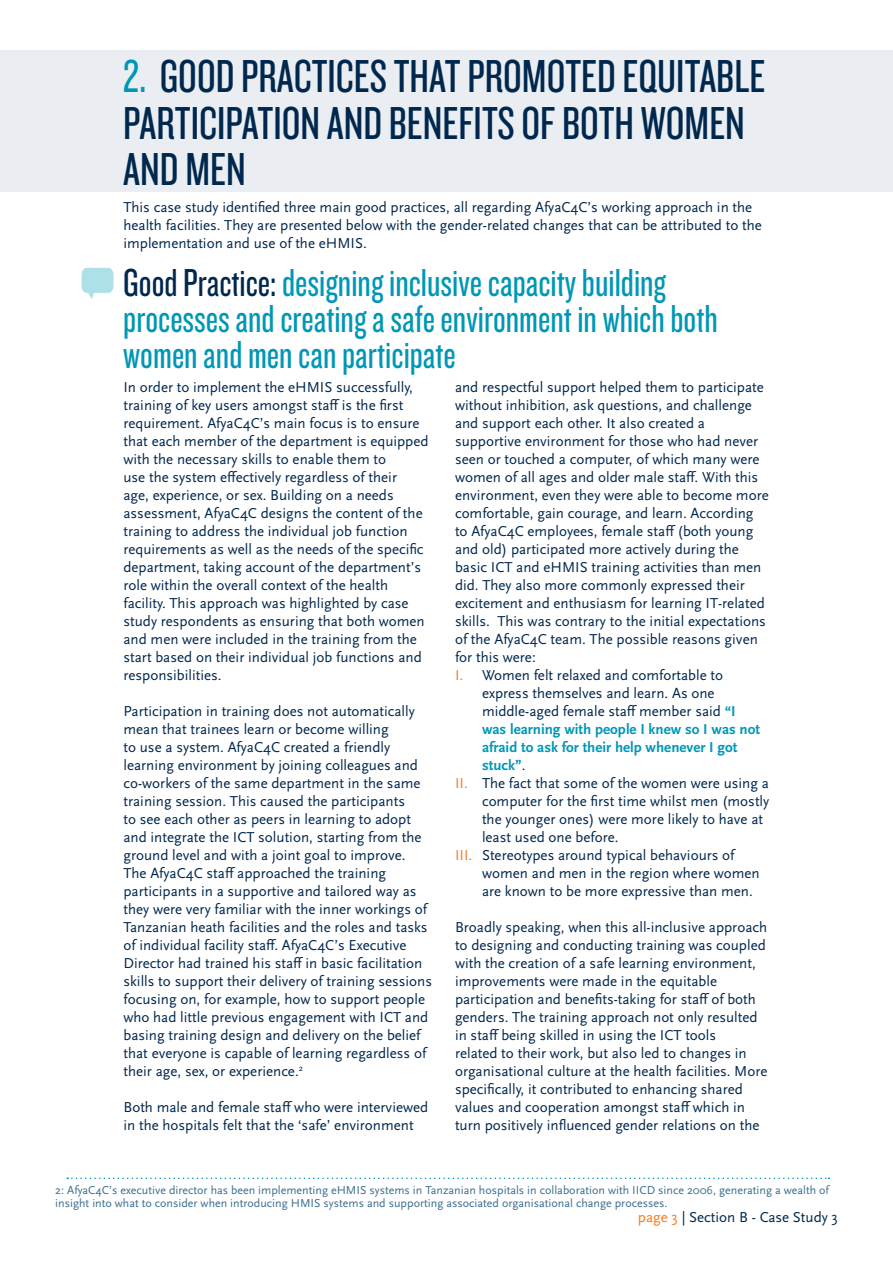
<style>
.page{position:relative;width:893px;height:1263px;background:#fff}
.page>*{position:absolute;margin:0;border:0;box-sizing:border-box;transform-origin:0 0}
.t1{font:48px/46.5px "Knockout 28 Junior Feathrwt";color:#00274d}
.t2{font:40.5px/36px "Knockout 28 Junior Feathrwt";color:#0097b6}
.t3{font:15px/18px "Scala Sans OT";color:#00274d}
.t4{font:700 15px "Scala Sans OT";color:#0097b6}
.t5{font:12px/13.5px "Scala Sans OT";color:#3b6e8f}
.s1{color:#0097b6}
.s2{color:#00274d}
.s3{color:#f47b20}
.s4{font-weight:700;color:#0097b6}
.s5{font-weight:400;color:#00274d}
</style>
<div class="page">
<div style="left:0;top:50px;width:893px;height:142px;background:#eaeef2"></div>
<svg style="left:67px;top:1177px;width:762px;height:2px"></svg>
<svg style="left:82px;top:268px;width:32px;height:31px"></svg>
<h1 class="t1" style="left:123px;top:52px;width:644px"><span class="s1">2.</span> GOOD PRACTICES THAT PROMOTED EQUITABLE<br>PARTICIPATION AND BENEFITS OF BOTH WOMEN<br>AND MEN</h1>
<p class="t3" style="left:123px;top:198px;width:640px">This case study identified three main good practices, all regarding AfyaC4C’s working approach in the health facilities. They are presented below with the gender-related changes that can be attributed to the implementation and use of the eHMIS.</p>
<h2 class="t2" style="left:123px;top:263px;width:596px"><span class="s2">Good Practice:</span> designing inclusive capacity building processes and creating a safe environment in which both women and men can participate</h2>
<p class="t3" style="left:123px;top:379px;width:307px">In order to implement the eHMIS successfully, training of key users amongst staff is the first requirement. AfyaC4C’s main focus is to ensure that each member of the department is equipped with the necessary skills to enable them to<br>use the system effectively regardless of their<br>age, experience, or sex. Building on a needs assessment, AfyaC4C designs the content of the training to address the individual job function requirements as well as the needs of the specific department, taking account of the department’s role within the overall context of the health facility. This approach was highlighted by case study respondents as ensuring that both women and men were included in the training from the start based on their individual job functions and responsibilities.</p>
<p class="t3" style="left:123px;top:703px;width:310px">Participation in training does not automatically mean that trainees learn or become willing<br>to use a system. AfyaC4C created a friendly learning environment by joining colleagues and co-workers of the same department in the same training session. This caused the participants<br>to see each other as peers in learning to adopt and integrate the ICT solution, starting from the ground level and with a joint goal to improve.<br>The AfyaC4C staff approached the training participants in a supportive and tailored way as they were very familiar with the inner workings of Tanzanian heath facilities and the roles and tasks of individual facility staff. AfyaC4C’s Executive Director had trained his staff in basic facilitation skills to support their delivery of training sessions focusing on, for example, how to support people who had little previous engagement with ICT and basing training design and delivery on the belief that everyone is capable of learning regardless of their age, sex, or experience.<sup>2</sup></p>
<p class="t3" style="left:123px;top:1099px;width:306px">Both male and female staff who were interviewed in the hospitals felt that the ‘safe’ environment</p>
<p class="t3" style="left:455px;top:379px;width:310px">and respectful support helped them to participate</p>
<p class="t3" style="left:455px;top:397px;width:298px">without inhibition, ask questions, and challenge</p>
<p class="t3" style="left:455px;top:415px;width:251px">and support each other. It also created a</p>
<p class="t3" style="left:455px;top:433px;width:305px">supportive environment for those who had never</p>
<p class="t3" style="left:455px;top:451px;width:306px">seen or touched a computer, of which many were</p>
<p class="t3" style="left:455px;top:469px;width:305px">women of all ages and older male staff. With this</p>
<p class="t3" style="left:455px;top:487px;width:315px">environment, even they were able to become more</p>
<p class="t3" style="left:455px;top:505px;width:300px">comfortable, gain courage, and learn. According</p>
<p class="t3" style="left:455px;top:523px;width:300px">to AfyaC4C employees, female staff (both young</p>
<p class="t3" style="left:455px;top:541px;width:285px">and old) participated more actively during the</p>
<p class="t3" style="left:455px;top:559px;width:308px">basic ICT and eHMIS training activities than men</p>
<p class="t3" style="left:455px;top:577px;width:291px">did. They also more commonly expressed their</p>
<p class="t3" style="left:455px;top:595px;width:311px">excitement and enthusiasm for learning IT-related</p>
<p class="t3" style="left:455px;top:613px;width:312px">skills. This was contrary to the initial expectations</p>
<p class="t3" style="left:455px;top:631px;width:304px">of the AfyaC4C team. The possible reasons given</p>
<p class="t3" style="left:455px;top:649px;width:82px">for this were:</p>
<p class="t3" style="left:455px;top:667px;width:270px"><span class="s3">I.</span> Women felt relaxed and comfortable to</p>
<p class="t3" style="left:482px;top:685px;width:234px">express themselves and learn. As one</p>
<p class="t3" style="left:482px;top:703px;width:255px">middle-aged female staff member said <span class="s4">“I</span></p>
<p class="t4" style="left:482px;top:721px;width:280px">was learning with people I knew so I was not</p>
<p class="t4" style="left:482px;top:739px;width:257px">afraid to ask for their help whenever I got</p>
<p class="t4" style="left:482px;top:757px;width:45px">stuck”<span class="s5">.</span></p>
<p class="t3" style="left:455px;top:775px;width:315px"><span class="s3">II.</span> The fact that some of the women were using a</p>
<p class="t3" style="left:482px;top:793px;width:289px">computer for the first time whilst men (mostly</p>
<p class="t3" style="left:482px;top:811px;width:283px">the younger ones) were more likely to have at</p>
<p class="t3" style="left:482px;top:829px;width:138px">least used one before.</p>
<p class="t3" style="left:455px;top:847px;width:281px"><span class="s3">III.</span> Stereotypes around typical behaviours of</p>
<p class="t3" style="left:482px;top:865px;width:279px">women and men in the region where women</p>
<p class="t3" style="left:482px;top:883px;width:272px">are known to be more expressive than men.</p>
<p class="t3" style="left:455px;top:919px;width:314px">Broadly speaking, when this all-inclusive approach to designing and conducting training was coupled with the creation of a safe learning environment, improvements were made in the equitable participation and benefits-taking for staff of both genders. The training approach not only resulted in staff being skilled in using the ICT tools<br>related to their work, but also led to changes in organisational culture at the health facilities. More specifically, it contributed to enhancing shared values and cooperation amongst staff which in turn positively influenced gender relations on the</p>
<p class="t5" style="left:55px;top:1183px;width:775px">2: AfyaC4C’s executive director has been implementing eHMIS systems in Tanzanian hospitals in collaboration with IICD since 2006, generating a wealth of insight into what to consider when introducing HMIS systems and supporting associated organisational change processes.</p>
<p class="t3" style="left:638px;top:1208px;width:202px"><span class="s3">page 3</span> | Section B - Case Study 3</p>
</div>
